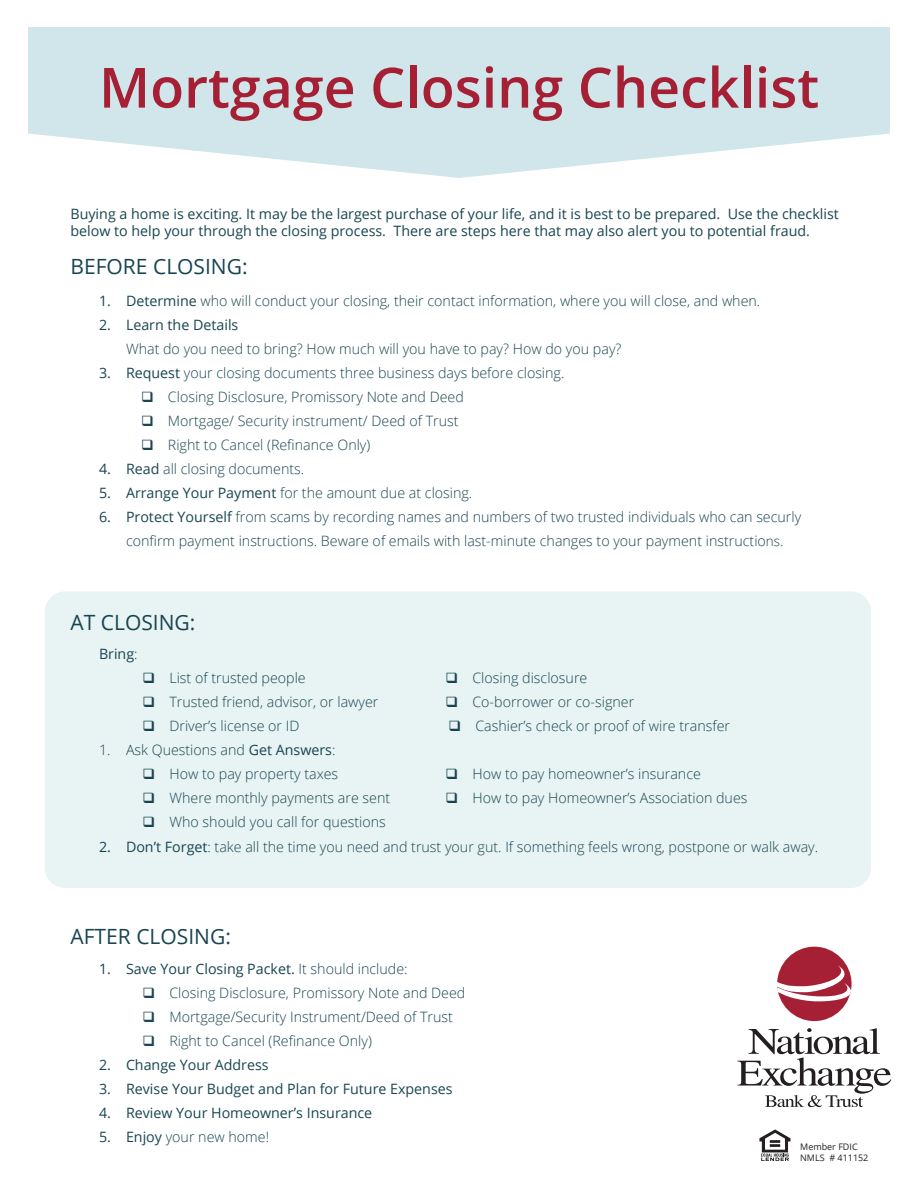
<style>
.page{position:relative;width:918px;height:1188px;background:#fff}
.page>*{position:absolute;margin:0;border:0;box-sizing:border-box;transform-origin:0 0}
.t1{font:600 55.5px "Open Sans";color:#a62035}
.t2{font:21px "Open Sans";color:#184551}
.t3{font:300 14.25px/24px "Open Sans";color:#184551}
.t4{font:14.25px/17.1px "Open Sans";color:#184551}
.t5{font:9px/10.8px "Open Sans";color:#231f20}
.s1{font-weight:400}
.s2{font-size:13.5px}
.s3{font-weight:300}
</style>
<div class="page">
<div style="left:45px;top:591px;width:826px;height:297px;background:#e8f3f4;border-radius:20px"></div>
<svg style="left:28px;top:27px;width:862px;height:151px;fill:#d0e6ea"></svg>
<svg style="left:759px;top:1129px;width:31px;height:32px"></svg>
<div style="left:777px;top:947px;width:75px;height:74px;background:#a62035;border-radius:50%"></div>
<svg style="left:777px;top:965px;width:75px;height:38px"></svg>
<svg style="left:737px;top:1028px;width:154px;height:79px"></svg>
<p class="t1" style="left:99px;top:49px;width:722px">Mortgage Closing Checklist</p>
<p class="t4" style="left:70px;top:205px;width:770px">Buying a home is exciting. It may be the largest purchase of your life, and it is best to be prepared. Use the checklist below to help your through the closing process. There are steps here that may also alert you to potential fraud.</p>
<p class="t2" style="left:70px;top:252px;width:179px">BEFORE CLOSING:</p>
<p class="t3" style="left:99px;top:289px;width:663px"><span class="s1">1. Determine</span> who will conduct your closing, their contact information, where you will close, and when.</p>
<p class="t3" style="left:126px;top:313px;width:497px;text-indent:-27px"><span class="s1">2. Learn the Details<br></span>What do you need to bring? How much will you have to pay? How do you pay?</p>
<p class="t3" style="left:99px;top:361px;width:467px"><span class="s1">3. Request</span> your closing documents three business days before closing.</p>
<p class="t3" style="left:141px;top:385px;width:324px">❑ Closing Disclosure, Promissory Note and Deed</p>
<p class="t3" style="left:141px;top:409px;width:319px">❑ Mortgage/ Security instrument/ Deed of Trust</p>
<p class="t3" style="left:141px;top:433px;width:231px">❑ Right to Cancel (Refinance Only)</p>
<p class="t3" style="left:99px;top:457px;width:207px"><span class="s1">4. Read</span> all closing documents.</p>
<p class="t3" style="left:99px;top:481px;width:375px"><span class="s1">5. Arrange Your Payment</span> for the amount due at closing.</p>
<p class="t3" style="left:126px;top:505px;width:677px;text-indent:-27px"><span class="s1">6. Protect Yourself</span> from scams by recording names and numbers of two trusted individuals who can securly confirm payment instructions. Beware of emails with last-minute changes to your payment instructio<span class="s2">ns.</span></p>
<p class="t2" style="left:70px;top:608px;width:126px">AT CLOSING:</p>
<p class="t4" style="left:99px;top:645px;width:40px">Bring<span class="s3">:</span></p>
<p class="t3" style="left:142px;top:666px;width:165px">❑ List of trusted people</p>
<p class="t3" style="left:446px;top:666px;width:143px">❑ Closing disclosure</p>
<p class="t3" style="left:142px;top:690px;width:237px">❑ Trusted friend, advisor, or lawyer</p>
<p class="t3" style="left:446px;top:690px;width:190px">❑ Co-borrower or co-signer</p>
<p class="t3" style="left:142px;top:714px;width:158px">❑ Driver’s license or ID</p>
<p class="t3" style="left:448px;top:714px;width:283px">❑ Cashier’s check or proof of wire transfer</p>
<p class="t3" style="left:99px;top:738px;width:238px">1. Ask Questions and <span class="s1">Get Answers</span>:</p>
<p class="t3" style="left:142px;top:762px;width:197px">❑ How to pay property taxes</p>
<p class="t3" style="left:446px;top:762px;width:257px">❑ How to pay homeowner’s insurance</p>
<p class="t3" style="left:142px;top:786px;width:249px">❑ Where monthly payments are sent</p>
<p class="t3" style="left:446px;top:786px;width:304px">❑ How to pay Homeowner’s Association dues</p>
<p class="t3" style="left:142px;top:810px;width:245px">❑ Who should you call for questions</p>
<p class="t3" style="left:99px;top:835px;width:721px"><span class="s1">2. Don’t Forget</span>: take all the time you need and trust your gut. If something feels wrong, postpone or walk away.</p>
<p class="t2" style="left:70px;top:922px;width:162px">AFTER CLOSING:</p>
<p class="t4" style="left:99px;top:960px;width:310px">1. Save Your Closing Packet. <span class="s3">It should include:</span></p>
<p class="t3" style="left:142px;top:981px;width:324px">❑ Closing Disclosure, Promissory Note and Deed</p>
<p class="t3" style="left:142px;top:1005px;width:312px">❑ Mortgage/Security Instrument/Deed of Trust</p>
<p class="t3" style="left:142px;top:1029px;width:231px">❑ Right to Cancel (Refinance Only)</p>
<p class="t4" style="left:99px;top:1056px;width:171px">2. Change Your Address</p>
<p class="t4" style="left:99px;top:1080px;width:355px">3. Revise Your Budget and Plan for Future Expenses</p>
<p class="t4" style="left:99px;top:1104px;width:275px">4. Review Your Homeowner’s Insurance</p>
<p class="t3" style="left:99px;top:1125px;width:172px"><span class="s1">5. Enjoy</span> your new home!</p>
<p class="t5" style="left:800px;top:1141px;width:70px">Member FDIC<br>NMLS # 411152</p>
</div>
